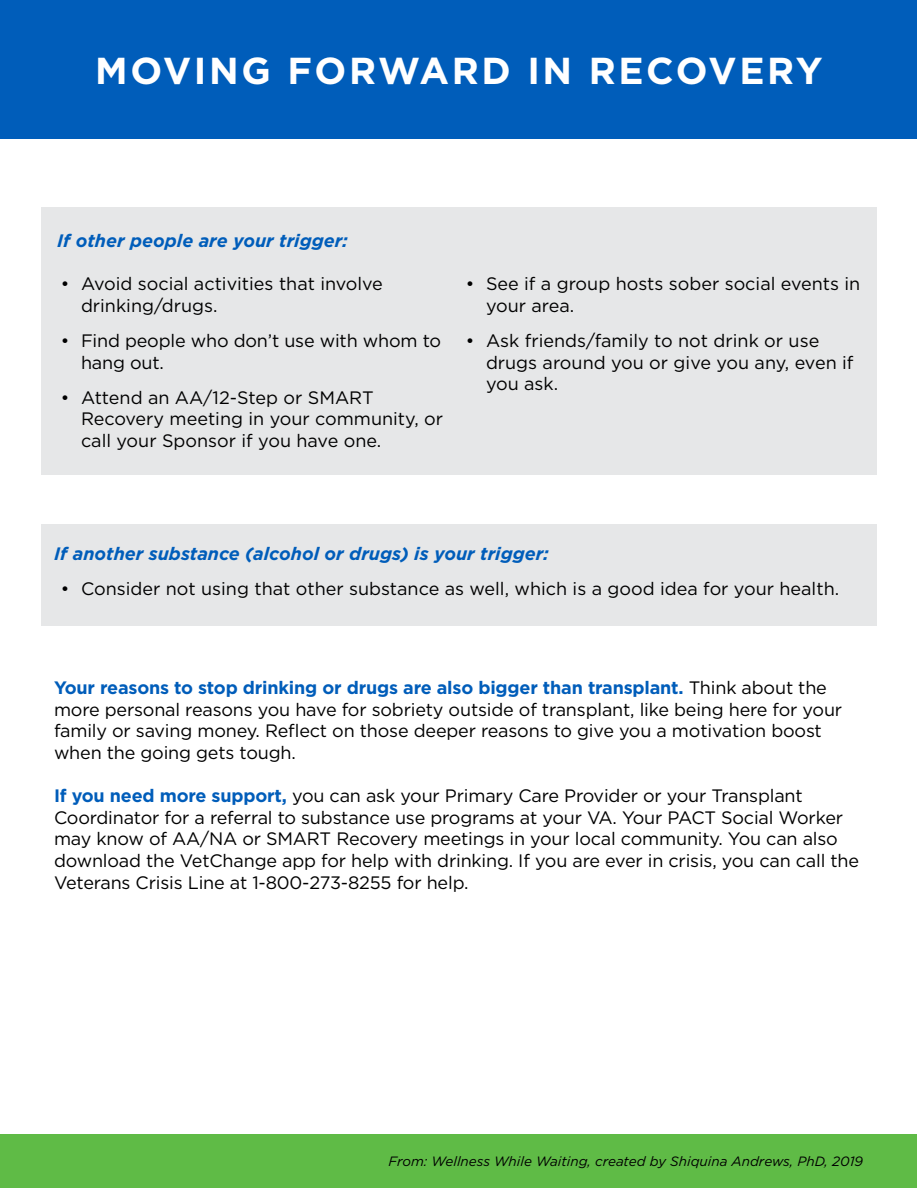
<style>
.page{position:relative;width:918px;height:1188px;background:#fff}
.page>*{position:absolute;margin:0;border:0;box-sizing:border-box;transform-origin:0 0}
.t1{font:700 37.5px "Gotham";letter-spacing:.07em;color:#fff}
.t2{font:18px/21.6px "Gotham";letter-spacing:-.01em;color:#000}
.t3{font:italic 700 18px "Gotham";color:#005dba}
.t4{font:italic 13.5px "Gotham";color:#000}
.s1{font-weight:700;color:#005dba}
</style>
<div class="page">
<div style="left:1px;top:1134px;width:916px;height:54px;background:#5fbb46"></div>
<div style="left:1px;top:0;width:916px;height:138px;background:#005dba"></div>
<div style="left:41px;top:524px;width:836px;height:101px;background:#e6e7e8"></div>
<div style="left:41px;top:207px;width:836px;height:268px;background:#e6e7e8"></div>
<h1 class="t1" style="left:95px;top:46px;width:729px">MOVING FORWARD IN RECOVERY</h1>
<h3 class="t3" style="left:57px;top:229px;width:293px">If other people are your trigger:</h3>
<p class="t2" style="left:81px;top:273px;width:303px;text-indent:-20px">• Avoid social activities that involve drinking/drugs.</p>
<p class="t2" style="left:81px;top:330px;width:362px;text-indent:-20px">• Find people who don’t use with whom to hang out.</p>
<p class="t2" style="left:81px;top:386px;width:364px;text-indent:-20px">• Attend an AA/12-Step or SMART<br>Recovery meeting in your community, or call your Sponsor if you have one.</p>
<p class="t2" style="left:486px;top:273px;width:376px;text-indent:-20px">• See if a group hosts sober social events in your area.</p>
<p class="t2" style="left:486px;top:330px;width:369px;text-indent:-20px">• Ask friends/family to not drink or use drugs around you or give you any, even if you ask.</p>
<h3 class="t3" style="left:54px;top:542px;width:497px">If another substance (alcohol or drugs) is your trigger:</h3>
<p class="t2" style="left:61px;top:578px;width:780px">• Consider not using that other substance as well, which is a good idea for your health.</p>
<p class="t2" style="left:54px;top:677px;width:790px"><span class="s1">Your reasons to stop drinking or drugs are also bigger than transplant.</span> Think about the more personal reasons you have for sobriety outside of transplant, like being here for your family or saving money. Reflect on those deeper reasons to give you a motivation boost when the going gets tough.</p>
<p class="t2" style="left:54px;top:785px;width:807px"><span class="s1">If you need more support,</span> you can ask your Primary Care Provider or your Transplant Coordinator for a referral to substance use programs at your VA. Your PACT Social Worker may know of AA/NA or SMART Recovery meetings in your local community. You can also download the VetChange app for help with drinking. If you are ever in crisis, you can call the Veterans Crisis Line at 1-800-273-8255 for help.</p>
<p class="t4" style="left:388px;top:1153px;width:476px">From: Wellness While Waiting, created by Shiquina Andrews, PhD, 2019</p>
</div>
